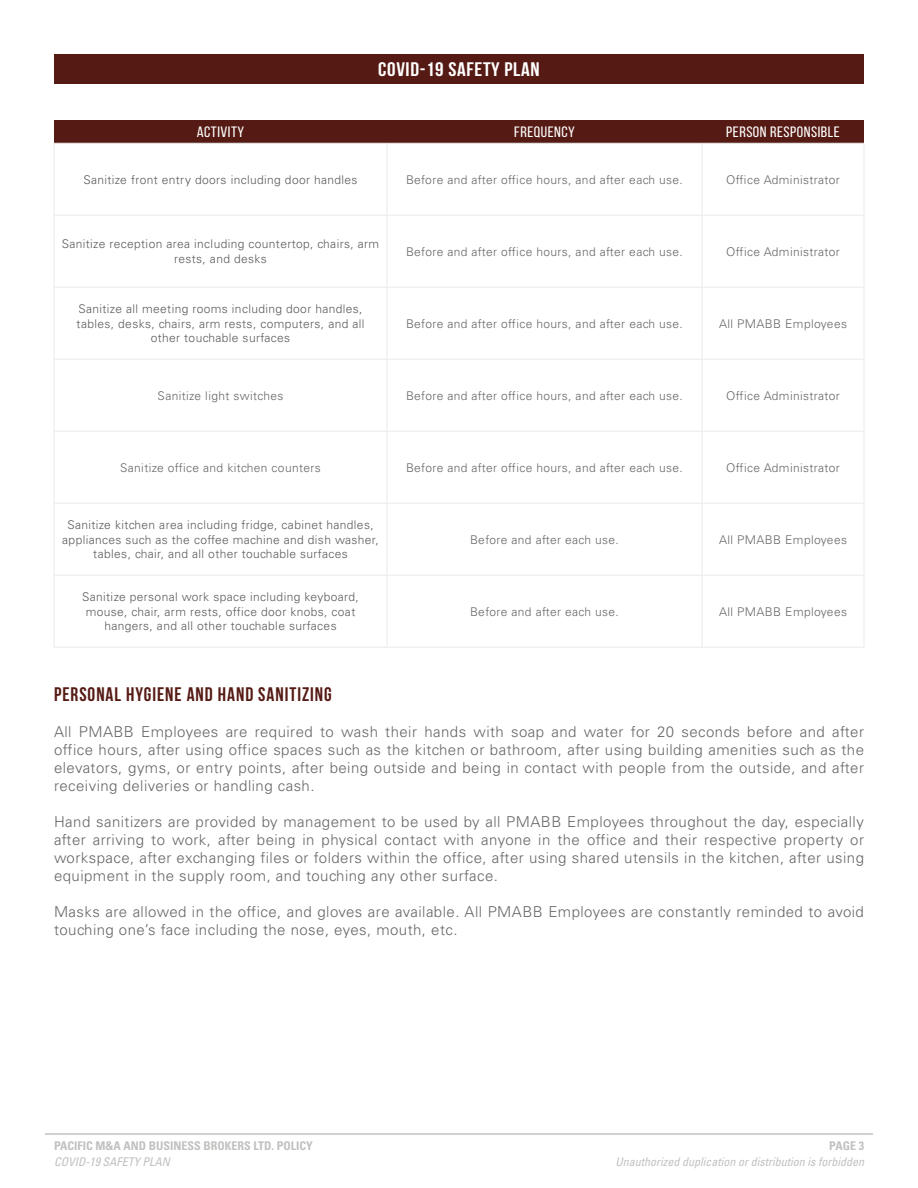
<style>
.page{position:relative;width:918px;height:1188px;background:#fff}
.page>*{position:absolute;margin:0;border:0;box-sizing:border-box;transform-origin:0 0}
.t1{font:700 19.5px "Bebas Neue";letter-spacing:.05em;color:#551a14}
.t2{font:700 19.5px "Bebas Neue";letter-spacing:.03em;color:#fff;scale:1.1 1}
.t3{font:300 15px/18px "Univers LT Std";letter-spacing:.03em;color:#686767;text-align:justify}
.t4{font:15px "Bebas Neue";letter-spacing:.03em;color:#fff;scale:1.1 1}
.t5{font:300 12px/14.4px "Univers LT Std";letter-spacing:.03em;color:#5c5c5c;text-align:center}
.t6{font:300 12px "Univers LT Std";letter-spacing:.03em;color:#686767}
.t7{font:italic condensed 12px "Univers LT Std";color:#c2c1c0}
.t8{font:700 condensed 12px "Univers LT Std";color:#c2c1c0}
</style>
<div class="page">
<hr style="left:45px;top:1133px;width:828px;height:2px;background:#c2c1c0">
<div style="left:54px;top:54px;width:810px;height:30px;background:#551a14"></div>
<div style="left:54px;top:120px;width:810px;height:23px;background:#551a13"></div>
<hr style="left:54px;top:143px;width:333px;height:1px;background:#eaeae8">
<hr style="left:54px;top:215px;width:333px;height:1px;background:#eaeae8">
<hr style="left:54px;top:287px;width:333px;height:1px;background:#eaeae8">
<hr style="left:54px;top:359px;width:333px;height:1px;background:#eaeae8">
<hr style="left:54px;top:431px;width:333px;height:1px;background:#eaeae8">
<hr style="left:54px;top:503px;width:333px;height:1px;background:#eaeae8">
<hr style="left:54px;top:575px;width:333px;height:1px;background:#eaeae8">
<hr style="left:54px;top:647px;width:333px;height:1px;background:#eaeae8">
<hr style="left:54px;top:144px;width:1px;height:71px;background:#eaeae8">
<hr style="left:54px;top:215px;width:1px;height:72px;background:#eaeae8">
<hr style="left:54px;top:287px;width:1px;height:72px;background:#eaeae8">
<hr style="left:54px;top:359px;width:1px;height:72px;background:#eaeae8">
<hr style="left:54px;top:431px;width:1px;height:72px;background:#eaeae8">
<hr style="left:54px;top:503px;width:1px;height:72px;background:#eaeae8">
<hr style="left:54px;top:575px;width:1px;height:72px;background:#eaeae8">
<hr style="left:387px;top:143px;width:315px;height:1px;background:#eaeae8">
<hr style="left:387px;top:144px;width:1px;height:71px;background:#eaeae8">
<hr style="left:702px;top:143px;width:162px;height:1px;background:#eaeae8">
<hr style="left:702px;top:144px;width:1px;height:71px;background:#eaeae8">
<hr style="left:864px;top:144px;width:1px;height:71px;background:#eaeae8">
<hr style="left:387px;top:215px;width:315px;height:1px;background:#eaeae8">
<hr style="left:387px;top:216px;width:1px;height:71px;background:#eaeae8">
<hr style="left:702px;top:215px;width:162px;height:1px;background:#eaeae8">
<hr style="left:702px;top:216px;width:1px;height:71px;background:#eaeae8">
<hr style="left:864px;top:216px;width:1px;height:71px;background:#eaeae8">
<hr style="left:387px;top:287px;width:315px;height:1px;background:#eaeae8">
<hr style="left:387px;top:288px;width:1px;height:71px;background:#eaeae8">
<hr style="left:702px;top:287px;width:162px;height:1px;background:#eaeae8">
<hr style="left:702px;top:288px;width:1px;height:71px;background:#eaeae8">
<hr style="left:864px;top:288px;width:1px;height:71px;background:#eaeae8">
<hr style="left:387px;top:359px;width:315px;height:1px;background:#eaeae8">
<hr style="left:387px;top:360px;width:1px;height:71px;background:#eaeae8">
<hr style="left:702px;top:359px;width:162px;height:1px;background:#eaeae8">
<hr style="left:702px;top:360px;width:1px;height:71px;background:#eaeae8">
<hr style="left:864px;top:360px;width:1px;height:71px;background:#eaeae8">
<hr style="left:387px;top:431px;width:315px;height:1px;background:#eaeae8">
<hr style="left:387px;top:432px;width:1px;height:71px;background:#eaeae8">
<hr style="left:702px;top:431px;width:162px;height:1px;background:#eaeae8">
<hr style="left:702px;top:432px;width:1px;height:71px;background:#eaeae8">
<hr style="left:864px;top:432px;width:1px;height:71px;background:#eaeae8">
<hr style="left:387px;top:503px;width:315px;height:1px;background:#eaeae8">
<hr style="left:387px;top:504px;width:1px;height:71px;background:#eaeae8">
<hr style="left:702px;top:503px;width:162px;height:1px;background:#eaeae8">
<hr style="left:702px;top:504px;width:1px;height:71px;background:#eaeae8">
<hr style="left:864px;top:504px;width:1px;height:71px;background:#eaeae8">
<hr style="left:387px;top:575px;width:315px;height:1px;background:#eaeae8">
<hr style="left:387px;top:576px;width:1px;height:71px;background:#eaeae8">
<hr style="left:702px;top:575px;width:162px;height:1px;background:#eaeae8">
<hr style="left:702px;top:576px;width:1px;height:71px;background:#eaeae8">
<hr style="left:864px;top:576px;width:1px;height:71px;background:#eaeae8">
<hr style="left:387px;top:647px;width:315px;height:1px;background:#eaeae8">
<hr style="left:702px;top:647px;width:162px;height:1px;background:#eaeae8">
<h1 class="t2" style="left:378px;top:59px;width:148px">COVID-19 SAFETY PLAN</h1>
<p class="t4" style="left:197px;top:124px;width:45px">ACTIVITY</p>
<p class="t4" style="left:514px;top:124px;width:57px">FREQUENCY</p>
<p class="t4" style="left:726px;top:124px;width:105px">PERSON RESPONSIBLE</p>
<p class="t5" style="left:83px;top:172px;width:276px">Sanitize front entry doors including door handles</p>
<p class="t6" style="left:406px;top:172px;width:278px">Before and after office hours, and after each use.</p>
<p class="t6" style="left:726px;top:172px;width:115px">Office Administrator</p>
<p class="t5" style="left:62px;top:237px;width:319px">Sanitize reception area including countertop, chairs, arm rests, and desks</p>
<p class="t6" style="left:406px;top:244px;width:278px">Before and after office hours, and after each use.</p>
<p class="t6" style="left:726px;top:244px;width:115px">Office Administrator</p>
<p class="t5" style="left:76px;top:302px;width:290px">Sanitize all meeting rooms including door handles, tables, desks, chairs, arm rests, computers, and all other touchable surfaces</p>
<p class="t6" style="left:406px;top:316px;width:278px">Before and after office hours, and after each use.</p>
<p class="t6" style="left:719px;top:316px;width:130px">All PMABB Employees</p>
<p class="t6" style="left:158px;top:388px;width:127px">Sanitize light switches</p>
<p class="t6" style="left:406px;top:388px;width:278px">Before and after office hours, and after each use.</p>
<p class="t6" style="left:726px;top:388px;width:115px">Office Administrator</p>
<p class="t6" style="left:120px;top:460px;width:202px">Sanitize office and kitchen counters</p>
<p class="t6" style="left:406px;top:460px;width:278px">Before and after office hours, and after each use.</p>
<p class="t6" style="left:726px;top:460px;width:115px">Office Administrator</p>
<p class="t5" style="left:62px;top:518px;width:318px">Sanitize kitchen area including fridge, cabinet handles, appliances such as the coffee machine and dish washer, tables, chair, and all other touchable surfaces</p>
<p class="t5" style="left:82px;top:590px;width:278px">Sanitize personal work space including keyboard, mouse, chair, arm rests, office door knobs, coat hangers, and all other touchable surfaces</p>
<p class="t6" style="left:470px;top:532px;width:150px">Before and after each use.</p>
<p class="t6" style="left:719px;top:532px;width:130px">All PMABB Employees</p>
<p class="t6" style="left:470px;top:604px;width:150px">Before and after each use.</p>
<p class="t6" style="left:719px;top:604px;width:130px">All PMABB Employees</p>
<h1 class="t1" style="left:54px;top:684px;width:279px">PERSONAL HYGIENE AND HAND SANITIZING</h1>
<p class="t3" style="left:54px;top:723px;width:812px">All PMABB Employees are required to wash their hands with soap and water for 20 seconds before and after office hours, after using office spaces such as the kitchen or bathroom, after using building amenities such as the elevators, gyms, or entry points, after being outside and being in contact with people from the outside, and after receiving deliveries or handling cash.</p>
<p class="t3" style="left:54px;top:813px;width:812px">Hand sanitizers are provided by management to be used by all PMABB Employees throughout the day, especially after arriving to work, after being in physical contact with anyone in the office and their respective property or workspace, after exchanging files or folders within the office, after using shared utensils in the kitchen, after using equipment in the supply room, and touching any other surface.</p>
<p class="t3" style="left:54px;top:903px;width:812px">Masks are allowed in the office, and gloves are available. All PMABB Employees are constantly reminded to avoid touching one’s face including the nose, eyes, mouth, etc.</p>
<p class="t8" style="left:54px;top:1139px;width:260px">PACIFIC M&amp;A AND BUSINESS BROKERS LTD. POLICY</p>
<p class="t7" style="left:54px;top:1154px;width:117px">COVID-19 SAFETY PLAN</p>
<p class="t8" style="left:829px;top:1139px;width:36px">PAGE 3</p>
<p class="t7" style="left:615px;top:1154px;width:250px">Unauthorized duplication or distribution is forbidden</p>
</div>
